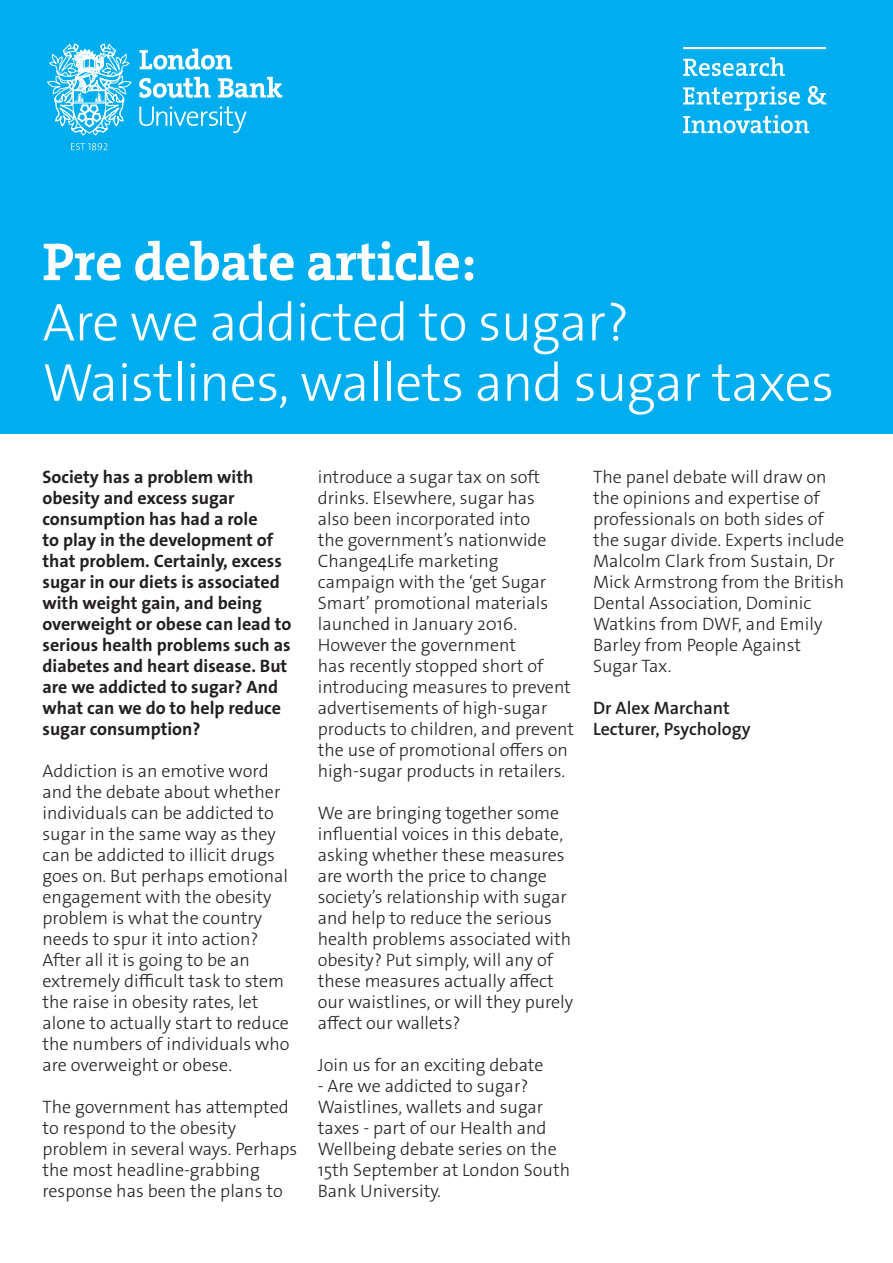
<style>
.page{position:relative;width:893px;height:1263px;background:#fff}
.page>*{position:absolute;margin:0;border:0;box-sizing:border-box;transform-origin:0 0}
.t1{font:300 53.85px "The Sans Os F";letter-spacing:-.01em;color:#fff}
.t2{font:53.85px "The Serif HP7 Bld";letter-spacing:-.01em;color:#fff}
.t3{font:300 18px/21px "The Sans Os F";color:#231f20}
.t4{font:700 18px/21px "The Sans Os F";color:#231f20}
.t5{font:600 18px "The Sans Os F";color:#231f20}
</style>
<div class="page">
<div style="left:0;top:0;width:893px;height:434px;background:#00aeef"></div>
<svg style="left:47px;top:44px;width:85px;height:92px"></svg>
<svg style="left:71px;top:143px;width:37px;height:7px"></svg>
<svg style="left:140px;top:49px;width:92px;height:21px"></svg>
<svg style="left:139px;top:77px;width:143px;height:56px"></svg>
<svg style="left:683px;top:57px;width:102px;height:19px"></svg>
<svg style="left:683px;top:86px;width:143px;height:47px"></svg>
<hr style="left:683px;top:47px;width:143px;height:2px;background:#fff">
<p class="t2" style="left:43px;top:226px;width:435px">Pre debate article:</p>
<p class="t1" style="left:43px;top:288px;width:588px">Are we addicted to sugar?</p>
<p class="t1" style="left:43px;top:348px;width:793px">Waistlines, wallets and sugar taxes</p>
<p class="t4" style="left:43px;top:467px;width:250px">Society has a problem with obesity and excess sugar consumption has had a role<br>to play in the development of that problem. Certainly, excess sugar in our diets is associated with weight gain, and being overweight or obese can lead to serious health problems such as diabetes and heart disease. But are we addicted to sugar? And what can we do to help reduce sugar consumption?</p>
<p class="t3" style="left:43px;top:761px;width:248px">Addiction is an emotive word and the debate about whether individuals can be addicted to sugar in the same way as they can be addicted to illicit drugs goes on. But perhaps emotional engagement with the obesity problem is what the country needs to spur it into action?<br>After all it is going to be an extremely difficult task to stem the raise in obesity rates, let alone to actually start to reduce the numbers of individuals who are overweight or obese.</p>
<p class="t3" style="left:43px;top:1097px;width:256px">The government has attempted to respond to the obesity problem in several ways. Perhaps the most headline-grabbing response has been the plans to</p>
<p class="t3" style="left:318px;top:467px;width:258px">introduce a sugar tax on soft drinks. Elsewhere, sugar has<br>also been incorporated into<br>the government’s nationwide<br>Change4Life marketing campaign with the ‘get Sugar<br>Smart’ promotional materials launched in January 2016.<br>However the government<br>has recently stopped short of introducing measures to prevent advertisements of high-sugar products to children, and prevent the use of promotional offers on high-sugar products in retailers.</p>
<p class="t3" style="left:318px;top:803px;width:257px">We are bringing together some influential voices in this debate, asking whether these measures are worth the price to change society’s relationship with sugar and help to reduce the serious health problems associated with obesity? Put simply, will any of these measures actually affect our waistlines, or will they purely affect our wallets?</p>
<p class="t3" style="left:318px;top:1055px;width:227px">Join us for an exciting debate</p>
<p class="t3" style="left:318px;top:1076px;width:254px">- Are we addicted to sugar?<br>Waistlines, wallets and sugar taxes - part of our Health and<br>Wellbeing debate series on the<br>15th September at London South<br>Bank University.</p>
<p class="t3" style="left:593px;top:467px;width:253px">The panel debate will draw on the opinions and expertise of professionals on both sides of the sugar divide. Experts include<br>Malcolm Clark from Sustain, Dr<br>Mick Armstrong from the British<br>Dental Association, Dominic<br>Watkins from DWF, and Emily<br>Barley from People Against<br>Sugar Tax.</p>
<p class="t5" style="left:593px;top:697px;width:138px">Dr Alex Marchant</p>
<p class="t5" style="left:593px;top:718px;width:159px">Lecturer, Psychology</p>
</div>
